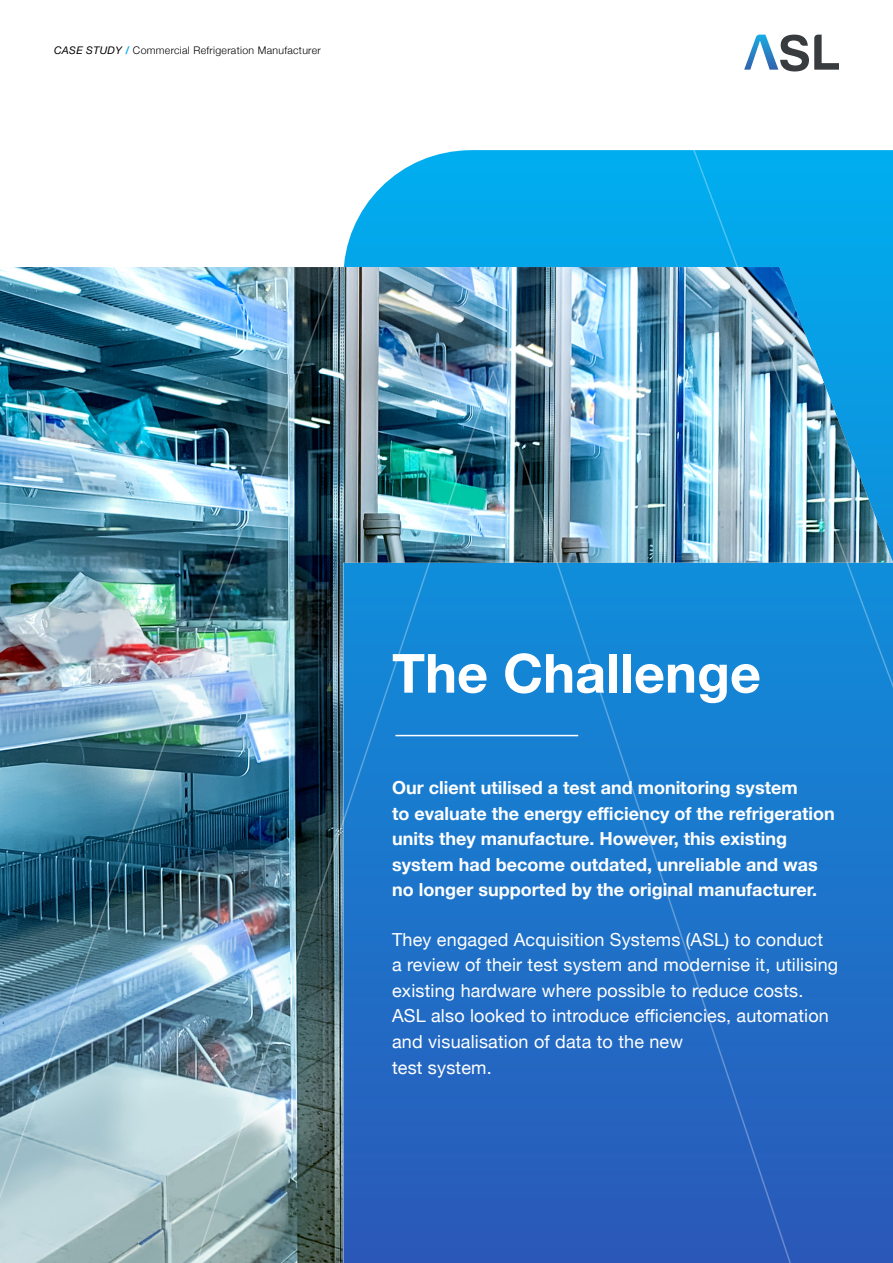
<style>
.page{position:relative;width:893px;height:1263px;background:#fff}
.page>*{position:absolute;margin:0;border:0;box-sizing:border-box;transform-origin:0 0}
.t1{font:700 54px "Helvetica Neue";color:#fff}
.t2{font:18px/25.5px "Helvetica Neue";letter-spacing:.01em;color:#fff}
.t3{font:700 18px/25.5px "Helvetica Neue";color:#fff}
.t4{font:300 10.5px "Helvetica Neue";letter-spacing:.03em;color:#000}
.s1{font-weight:400;font-style:italic}
.s2{font-weight:700;font-style:italic;color:#00aeef}
</style>
<div class="page">
<img style="left:0;top:150px;width:893px;height:1113px">
<svg style="left:758px;top:34px;width:64px;height:1px"></svg>
<svg style="left:744px;top:35px;width:95px;height:36px"></svg>
<p class="t4" style="left:54px;top:42px;width:268px"><span class="s1">CASE STUDY</span> <span class="s2">/</span> Commercial Refrigeration Manufacturer</p>
<h1 class="t1" style="left:392px;top:631px;width:370px">The Challenge</h1>
<p class="t3" style="left:392px;top:776px;width:444px">Our client utilised a test and monitoring system<br>to evaluate the energy efficiency of the refrigeration units they manufacture. However, this existing system had become outdated, unreliable and was no longer supported by the original manufacturer.</p>
<p class="t2" style="left:392px;top:928px;width:448px">They engaged Acquisition Systems (ASL) to conduct<br>a review of their test system and modernise it, utilising existing hardware where possible to reduce costs.<br>ASL also looked to introduce efficiencies, automation and visualisation of data to the new<br>test system.</p>
</div>
